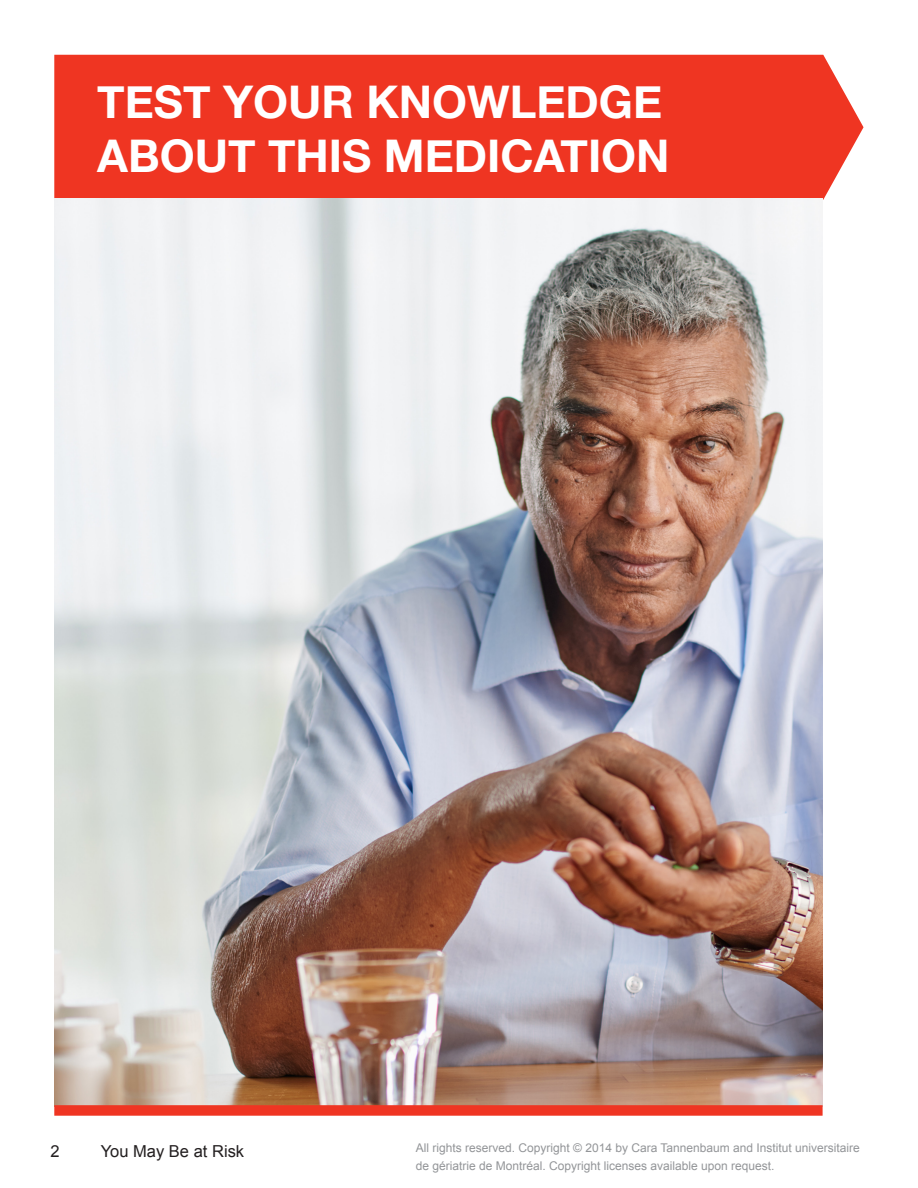
<style>
.page{position:relative;width:918px;height:1188px;background:#fff}
.page>*{position:absolute;margin:0;border:0;box-sizing:border-box;transform-origin:0 0}
.t1{font:700 45px "Helvetica Neue";color:#fff}
.t2{font:16.5px "Arial";color:#231f20}
.t3{font:12px/18px "Arial";color:#939598}
</style>
<div class="page">
<div style="left:54px;top:55px;width:810px;height:145px;background:#ef3522"></div>
<img style="left:54px;top:198px;width:769px;height:907px">
<div style="left:54px;top:1105px;width:769px;height:11px;background:#ef3522"></div>
<p class="t1" style="left:97px;top:67px;width:567px">TEST YOUR KNOWLEDGE</p>
<p class="t1" style="left:97px;top:121px;width:574px">ABOUT THIS MEDICATION</p>
<h2 class="t2" style="left:50px;top:1140px;width:11px">2</h2>
<h2 class="t2" style="left:101px;top:1140px;width:145px">You May Be at Risk</h2>
<p class="t3" style="left:416px;top:1139px;width:446px">All rights reserved. Copyright © 2014 by Cara Tannenbaum and Institut universitaire de gériatrie de Montréal. Copyright licenses available upon request.</p>
</div>
